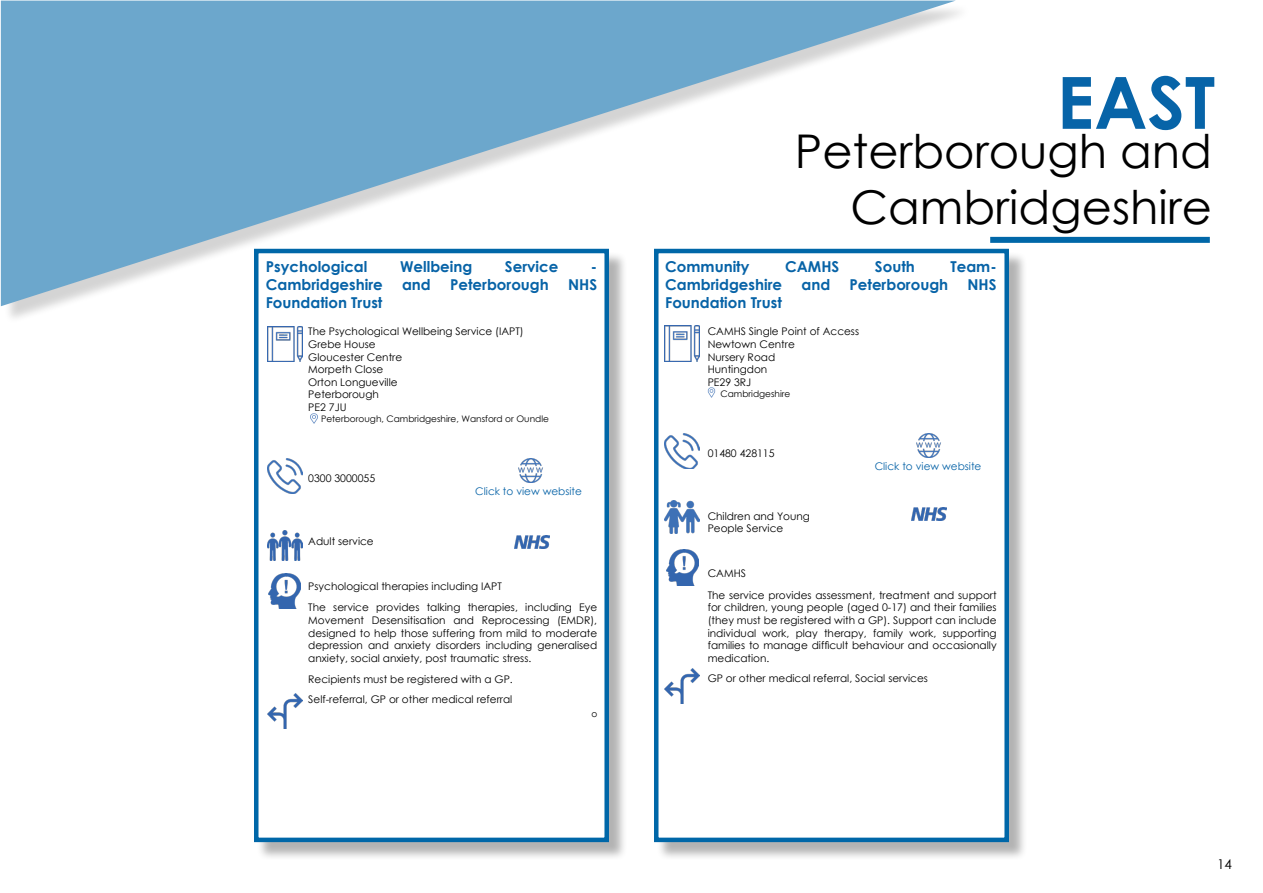
<style>
.page{position:relative;width:1263px;height:893px;background:#fff}
.page>*{position:absolute;margin:0;border:0;box-sizing:border-box;transform-origin:0 0}
.t1{font:700 72px "Century Gothic";color:#0764a8}
.t2{font:46.5px/55.8px "Century Gothic";color:#000;text-align:right}
.t3{font:700 15px "Century Gothic";color:#0763a7}
.t4{font:13.5px "Century Gothic";color:#000}
.t5{font:10.5px/12.6px "Century Gothic";color:#000}
.t6{font:10.5px "Century Gothic";color:#0763a7}
.t7{font:9px "Century Gothic";color:#000}
</style>
<div class="page">
<svg style="left:1px;top:1px;width:955px;height:305px;fill:#6ca7cc"></svg>
<div style="left:990px;top:237px;width:220px;height:6px;background:#0067a8"></div>
<div style="left:256px;top:251px;width:372px;height:610px;background:#000;opacity:.3"></div>
<div style="left:254px;top:249px;width:355px;height:593px;background:#fff;border:4px solid #0067a8"></div>
<div style="left:656px;top:251px;width:372px;height:610px;background:#000;opacity:.3"></div>
<div style="left:654px;top:249px;width:355px;height:593px;background:#fff;border:4px solid #0067a8"></div>
<img style="left:267px;top:327px;width:35px;height:35px">
<img style="left:267px;top:459px;width:35px;height:35px">
<img style="left:519px;top:458px;width:24px;height:25px">
<img style="left:514px;top:535px;width:35px;height:13px">
<img style="left:267px;top:531px;width:35px;height:29px">
<img style="left:269px;top:573px;width:32px;height:35px">
<img style="left:267px;top:693px;width:35px;height:35px">
<svg style="left:310px;top:414px;width:8px;height:10px"></svg>
<img style="left:665px;top:326px;width:35px;height:35px">
<img style="left:665px;top:434px;width:35px;height:35px">
<img style="left:916px;top:433px;width:25px;height:25px">
<img style="left:911px;top:508px;width:35px;height:12px">
<img style="left:665px;top:500px;width:35px;height:34px">
<img style="left:666px;top:550px;width:32px;height:35px">
<img style="left:665px;top:668px;width:35px;height:35px">
<svg style="left:707px;top:388px;width:9px;height:10px"></svg>
<h3 class="t3" style="left:266px;top:255px;width:103px">Psychological</h3>
<h3 class="t3" style="left:400px;top:255px;width:74px">Wellbeing</h3>
<h3 class="t3" style="left:505px;top:255px;width:55px">Service</h3>
<h3 class="t3" style="left:591px;top:255px;width:8px">-</h3>
<h3 class="t3" style="left:266px;top:273px;width:118px">Cambridgeshire</h3>
<h3 class="t3" style="left:402px;top:273px;width:30px">and</h3>
<h3 class="t3" style="left:450px;top:273px;width:100px">Peterborough</h3>
<h3 class="t3" style="left:568px;top:273px;width:31px">NHS</h3>
<h3 class="t3" style="left:266px;top:291px;width:118px">Foundation Trust</h3>
<p class="t5" style="left:308px;top:325px;width:217px">The Psychological Wellbeing Service (IAPT)<br>Grebe House<br>Gloucester Centre<br>Morpeth Close<br>Orton Longueville<br>Peterborough<br>PE2 7JU</p>
<p class="t7" style="left:321px;top:412px;width:229px">Peterborough, Cambridgeshire, Wansford or Oundle</p>
<p class="t5" style="left:308px;top:472px;width:68px">0300 3000055</p>
<p class="t6" style="left:475px;top:484px;width:108px">Click to view website</p>
<p class="t5" style="left:308px;top:535px;width:67px">Adult service</p>
<p class="t5" style="left:308px;top:575px;width:290px;line-height:21.6px">Psychological therapies including IAPT<br>The service provides talking therapies, including Eye</p>
<p class="t5" style="left:308px;top:614px;width:290px;text-align:justify">Movement Desensitisation and Reprocessing (EMDR), designed to help those suffering from mild to moderate depression and anxiety disorders including generalised anxiety, social anxiety, post traumatic stress.</p>
<p class="t5" style="left:308px;top:669px;width:206px;line-height:20.1px">Recipients must be registered with a GP.<br>Self-referral, GP or other medical referral</p>
<p class="t7" style="left:591px;top:708px;width:7px">o</p>
<h1 class="t1" style="left:1057px;top:48px;width:160px">EAST</h1>
<h2 class="t2" style="left:795px;top:123px;width:419px">Peterborough and<br>Cambridgeshire</h2>
<h3 class="t3" style="left:665px;top:255px;width:86px">Community</h3>
<h3 class="t3" style="left:785px;top:255px;width:56px">CAMHS</h3>
<h3 class="t3" style="left:875px;top:255px;width:41px">South</h3>
<h3 class="t3" style="left:950px;top:255px;width:48px">Team-</h3>
<h3 class="t3" style="left:665px;top:273px;width:118px">Cambridgeshire</h3>
<h3 class="t3" style="left:801px;top:273px;width:30px">and</h3>
<h3 class="t3" style="left:849px;top:273px;width:100px">Peterborough</h3>
<h3 class="t3" style="left:967px;top:273px;width:31px">NHS</h3>
<h3 class="t3" style="left:665px;top:291px;width:118px">Foundation Trust</h3>
<p class="t5" style="left:708px;top:325px;width:153px">CAMHS Single Point of Access<br>Newtown Centre<br>Nursery Road<br>Huntingdon<br>PE29 3RJ</p>
<p class="t7" style="left:720px;top:387px;width:71px">Cambridgeshire</p>
<p class="t5" style="left:708px;top:447px;width:68px">01480 428115</p>
<p class="t6" style="left:875px;top:459px;width:108px">Click to view website</p>
<p class="t5" style="left:708px;top:510px;width:104px">Children and Young<br>People Service</p>
<p class="t5" style="left:708px;top:562px;width:290px;line-height:21.6px">CAMHS<br>The service provides assessment, treatment and support</p>
<p class="t5" style="left:708px;top:601px;width:290px;text-align:justify">for children, young people (aged 0-17) and their families (they must be registered with a GP). Support can include individual work, play therapy, family work, supporting families to manage difficult behaviour and occasionally medication.</p>
<p class="t5" style="left:708px;top:672px;width:222px">GP or other medical referral, Social services</p>
<p class="t4" style="left:1217px;top:855px;width:16px">14</p>
</div>
